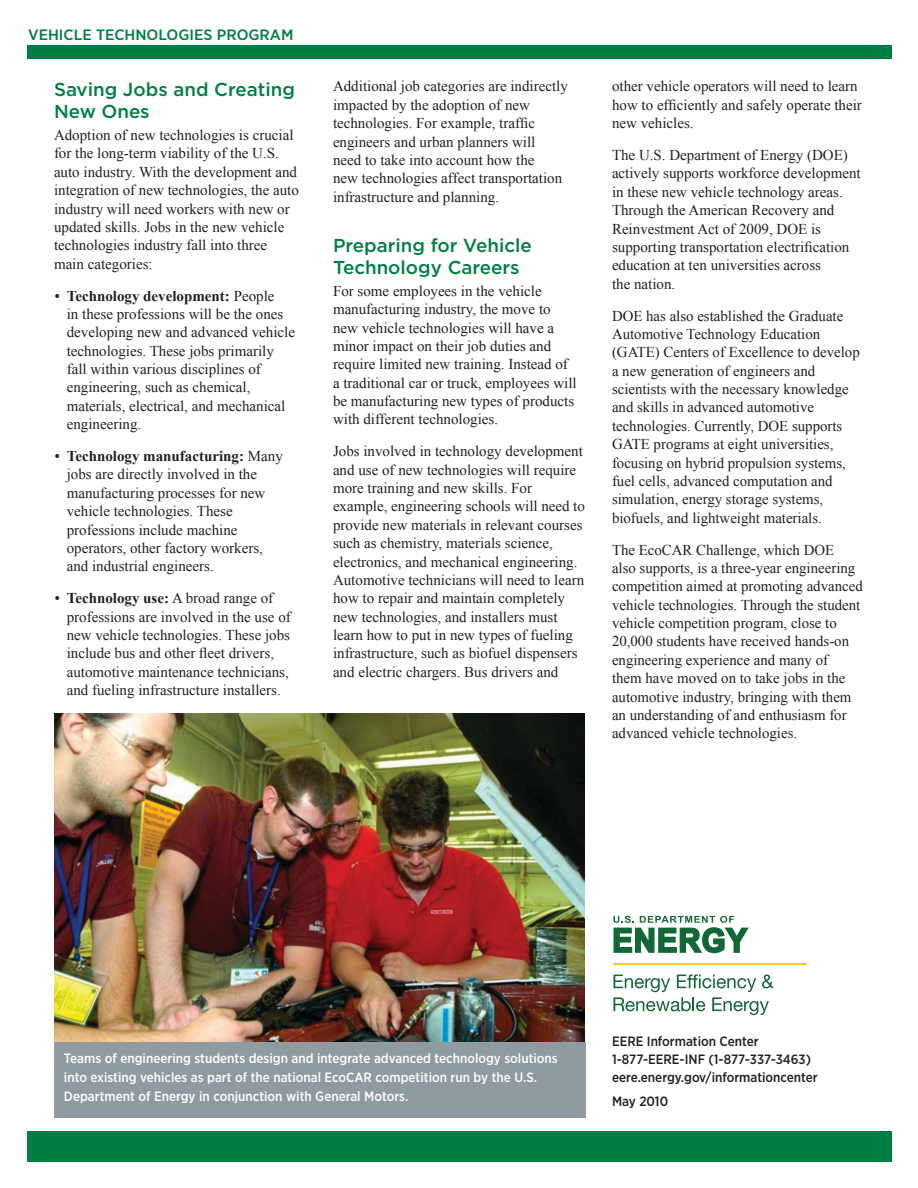
<style>
.page{position:relative;width:918px;height:1188px;background:#fff}
.page>*{position:absolute;margin:0;border:0;box-sizing:border-box;transform-origin:0 0}
.subhead_1{font:500 18.75px/22.5px "Gotham";color:#007e43}
.body_text{font:15px/18.3px "Times New Roman";color:#231f20}
.body_text_bullets{font:15px/18.3px "Times New Roman";color:#231f20}
.program_name_page_2{font:500 15px "Gotham Narrow";color:#007e43;scale:1.1 1}
.caption_reverse{font:500 13.5px/19.2px "Gotham Narrow";color:#fff}
.V-EERE_info_cntr{font:500 13.5px/18px "Gotham Narrow";color:#231f20}
.s1{font-family:"Gotham Narrow";font-weight:500;font-size:14.25px}
.s2{font-weight:700}
</style>
<div class="page">
<div style="left:27px;top:46px;width:864px;height:13px;background:#007e43"></div>
<div style="left:27px;top:1131px;width:864px;height:31px;background:#007e43"></div>
<svg style="left:614px;top:916px;width:135px;height:37px"></svg>
<hr style="left:614px;top:963px;width:193px;height:1px;background:#f4c827">
<svg style="left:614px;top:974px;width:160px;height:41px"></svg>
<img style="left:54px;top:713px;width:531px;height:329px">
<div style="left:54px;top:1042px;width:531px;height:76px;background:#909aa1"></div>
<p class="program_name_page_2" style="left:28px;top:25px;width:243px">VEHICLE TECHNOLOGIES PROGRAM</p>
<p class="subhead_1" style="left:54px;top:78px;width:242px">Saving Jobs and Creating<br>New Ones</p>
<p class="body_text" style="left:54px;top:126px;width:246px">Adoption of new technologies is crucial for the long-term viability of the U.S. auto industry. With the development and integration of new technologies, the auto industry will need workers with new or updated skills. Jobs in the new vehicle technologies industry fall into three main categories:</p>
<p class="body_text_bullets" style="left:67px;top:286px;width:230px;text-indent:-13px"><span class="s1">•</span> <span class="s2">Technology development:</span> People<br>in these professions will be the ones developing new and advanced vehicle technologies. These jobs primarily fall within various disciplines of engineering, such as chemical, materials, electrical, and mechanical engineering.</p>
<p class="body_text_bullets" style="left:67px;top:447px;width:218px;text-indent:-13px"><span class="s1">•</span> <span class="s2">Technology manufacturing:</span> Many jobs are directly involved in the manufacturing processes for new vehicle technologies. These professions include machine operators, other factory workers, and industrial engineers.</p>
<p class="body_text_bullets" style="left:67px;top:589px;width:226px;text-indent:-13px"><span class="s1">•</span> <span class="s2">Technology use:</span> A broad range of professions are involved in the use of new vehicle technologies. These jobs include bus and other fleet drivers, automotive maintenance technicians, and fueling infrastructure installers.</p>
<p class="body_text" style="left:333px;top:77px;width:236px">Additional job categories are indirectly impacted by the adoption of new technologies. For example, traffic engineers and urban planners will<br>need to take into account how the<br>new technologies affect transportation infrastructure and planning.</p>
<p class="subhead_1" style="left:333px;top:234px;width:200px">Preparing for Vehicle<br>Technology Careers</p>
<p class="body_text" style="left:333px;top:281px;width:245px">For some employees in the vehicle manufacturing industry, the move to new vehicle technologies will have a minor impact on their job duties and require limited new training. Instead of a traditional car or truck, employees will be manufacturing new types of products with different technologies.</p>
<p class="body_text" style="left:333px;top:442px;width:253px">Jobs involved in technology development and use of new technologies will require more training and new skills. For example, engineering schools will need to provide new materials in relevant courses such as chemistry, materials science, electronics, and mechanical engineering.<br>Automotive technicians will need to learn how to repair and maintain completely new technologies, and installers must learn how to put in new types of fueling infrastructure, such as biofuel dispensers and electric chargers. Bus drivers and</p>
<p class="body_text" style="left:612px;top:77px;width:251px">other vehicle operators will need to learn how to efficiently and safely operate their new vehicles.</p>
<p class="body_text" style="left:612px;top:146px;width:250px">The U.S. Department of Energy (DOE) actively supports workforce development in these new vehicle technology areas.<br>Through the American Recovery and Reinvestment Act of 2009, DOE is supporting transportation electrification education at ten universities across<br>the nation.</p>
<p class="body_text" style="left:612px;top:306px;width:249px">DOE has also established the Graduate Automotive Technology Education (GATE) Centers of Excellence to develop a new generation of engineers and scientists with the necessary knowledge and skills in advanced automotive technologies. Currently, DOE supports GATE programs at eight universities, focusing on hybrid propulsion systems, fuel cells, advanced computation and simulation, energy storage systems, biofuels, and lightweight materials.</p>
<p class="body_text" style="left:612px;top:540px;width:252px">The EcoCAR Challenge, which DOE<br>also supports, is a three-year engineering competition aimed at promoting advanced vehicle technologies. Through the student vehicle competition program, close to 20,000 students have received hands-on engineering experience and many of<br>them have moved on to take jobs in the automotive industry, bringing with them an understanding of and enthusiasm for advanced vehicle technologies.</p>
<p class="caption_reverse" style="left:64px;top:1048px;width:495px">Teams of engineering students design and integrate advanced technology solutions into existing vehicles as part of the national EcoCAR competition run by the U.S.<br>Department of Energy in conjunction with General Motors.</p>
<p class="V-EERE_info_cntr" style="left:612px;top:1032px;width:207px">EERE Information Center<br>1-877-EERE-INF (1-877-337-3463) eere.energy.gov/informationcenter</p>
<p class="V-EERE_info_cntr" style="left:612px;top:1092px;width:58px">May 2010</p>
</div>
